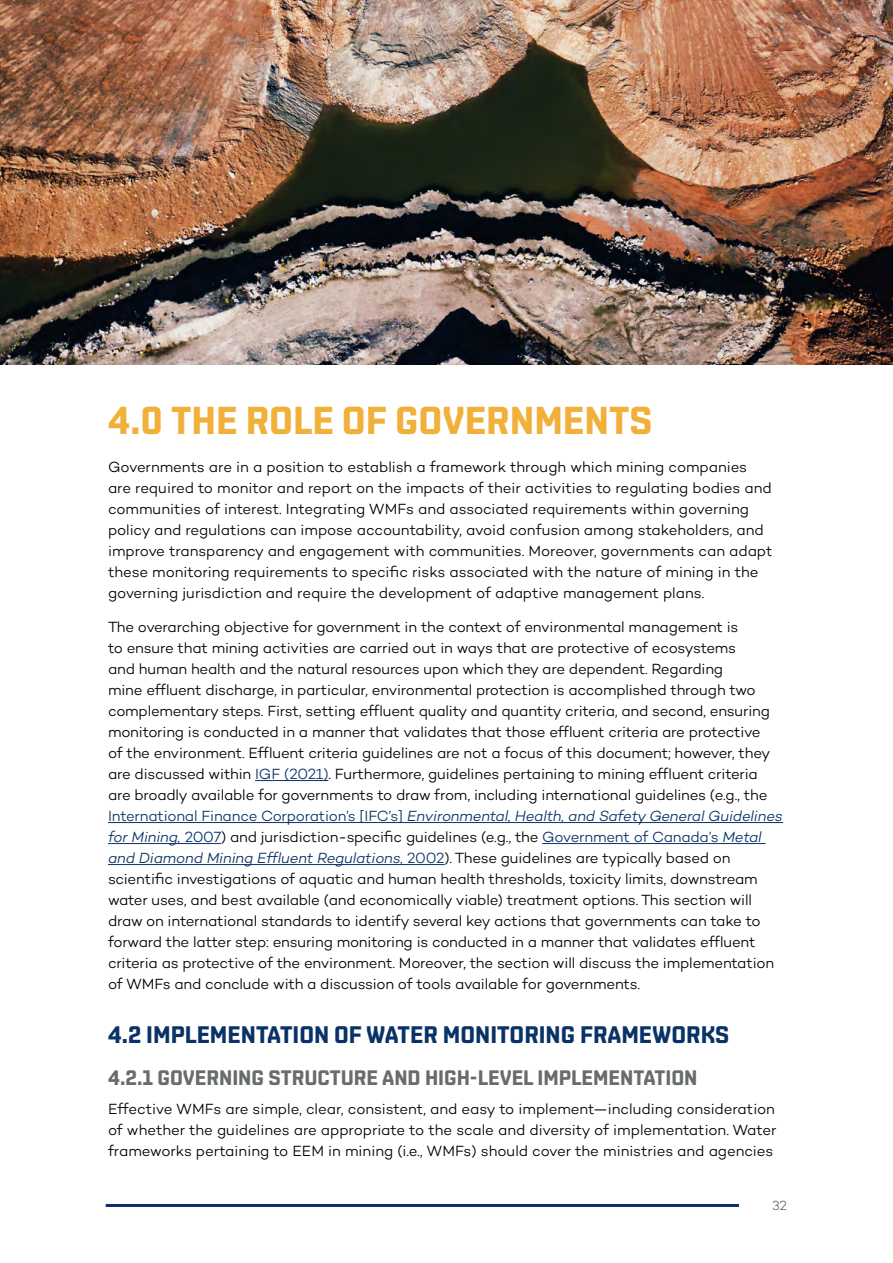
<style>
.page{position:relative;width:893px;height:1263px;background:#fff}
.page>*{position:absolute;margin:0;border:0;box-sizing:border-box;transform-origin:0 0}
.H1_-_chapter_start{font:700 39px "Shentox";color:#f1b039}
.t1{font:700 24px "Shentox";color:#093266}
.t2{font:700 21px "Shentox";color:#696c6d}
.Body_copy{font:300 15px/21px "Campton";letter-spacing:-.01em;color:#000}
.t3{font:300 13.5px "Campton";color:#696c6d}
.s1{color:#093266}
.s2{font-style:italic;color:#093266}
</style>
<div class="page">
<hr style="left:106px;top:1204px;width:633px;height:3px;background:#093266">
<hr style="left:255px;top:780px;width:73px;height:1px;background:#093266">
<hr style="left:108px;top:822px;width:675px;height:1px;background:#093266">
<hr style="left:108px;top:843px;width:113px;height:1px;background:#093266">
<hr style="left:542px;top:843px;width:224px;height:1px;background:#093266">
<hr style="left:108px;top:864px;width:336px;height:1px;background:#093266">
<img style="left:0;top:0;width:893px;height:364px">
<p class="H1_-_chapter_start" style="left:108px;top:398px;width:546px">4.0 THE ROLE OF GOVERNMENTS</p>
<p class="Body_copy" style="left:108px;top:456px;width:666px">Governments are in a position to establish a framework through which mining companies are required to monitor and report on the impacts of their activities to regulating bodies and communities of interest. Integrating WMFs and associated requirements within governing policy and regulations can impose accountability, avoid confusion among stakeholders, and improve transparency and engagement with communities. Moreover, governments can adapt these monitoring requirements to specific risks associated with the nature of mining in the governing jurisdiction and require the development of adaptive management plans.</p>
<p class="Body_copy" style="left:108px;top:616px;width:676px">The overarching objective for government in the context of environmental management is<br>to ensure that mining activities are carried out in ways that are protective of ecosystems<br>and human health and the natural resources upon which they are dependent. Regarding<br>mine effluent discharge, in particular, environmental protection is accomplished through two complementary steps. First, setting effluent quality and quantity criteria, and second, ensuring monitoring is conducted in a manner that validates that those effluent criteria are protective<br>of the environment. Effluent criteria guidelines are not a focus of this document; however, they are discussed within <span class="s1">IGF (2021)</span>. Furthermore, guidelines pertaining to mining effluent criteria are broadly available for governments to draw from, including international guidelines (e.g., the <span class="s1">International Finance Corporation’s [IFC’s]</span> <span class="s2">Environmental, Health, and Safety General Guidelines for Mining,</span> <span class="s1">2007</span>) and jurisdiction-specific guidelines (e.g., the <span class="s1">Government of Canada’s</span> <span class="s2">Metal and Diamond Mining Effluent Regulations,</span> <span class="s1">2002</span>). These guidelines are typically based on scientific investigations of aquatic and human health thresholds, toxicity limits, downstream water uses, and best available (and economically viable) treatment options. This section will draw on international standards to identify several key actions that governments can take to forward the latter step: ensuring monitoring is conducted in a manner that validates effluent criteria as protective of the environment. Moreover, the section will discuss the implementation of WMFs and conclude with a discussion of tools available for governments.</p>
<h2 class="t1" style="left:108px;top:1020px;width:623px">4.2 IMPLEMENTATION OF WATER MONITORING FRAMEWORKS</h2>
<h3 class="t2" style="left:108px;top:1066px;width:591px">4.2.1 GOVERNING STRUCTURE AND HIGH-LEVEL IMPLEMENTATION</h3>
<p class="Body_copy" style="left:108px;top:1098px;width:670px;text-align:justify">Effective WMFs are simple, clear, consistent, and easy to implement—including consideration of whether the guidelines are appropriate to the scale and diversity of implementation. Water frameworks pertaining to EEM in mining (i.e., WMFs) should cover the ministries and agencies</p>
<p class="t3" style="left:772px;top:1197px;width:17px">32</p>
</div>
